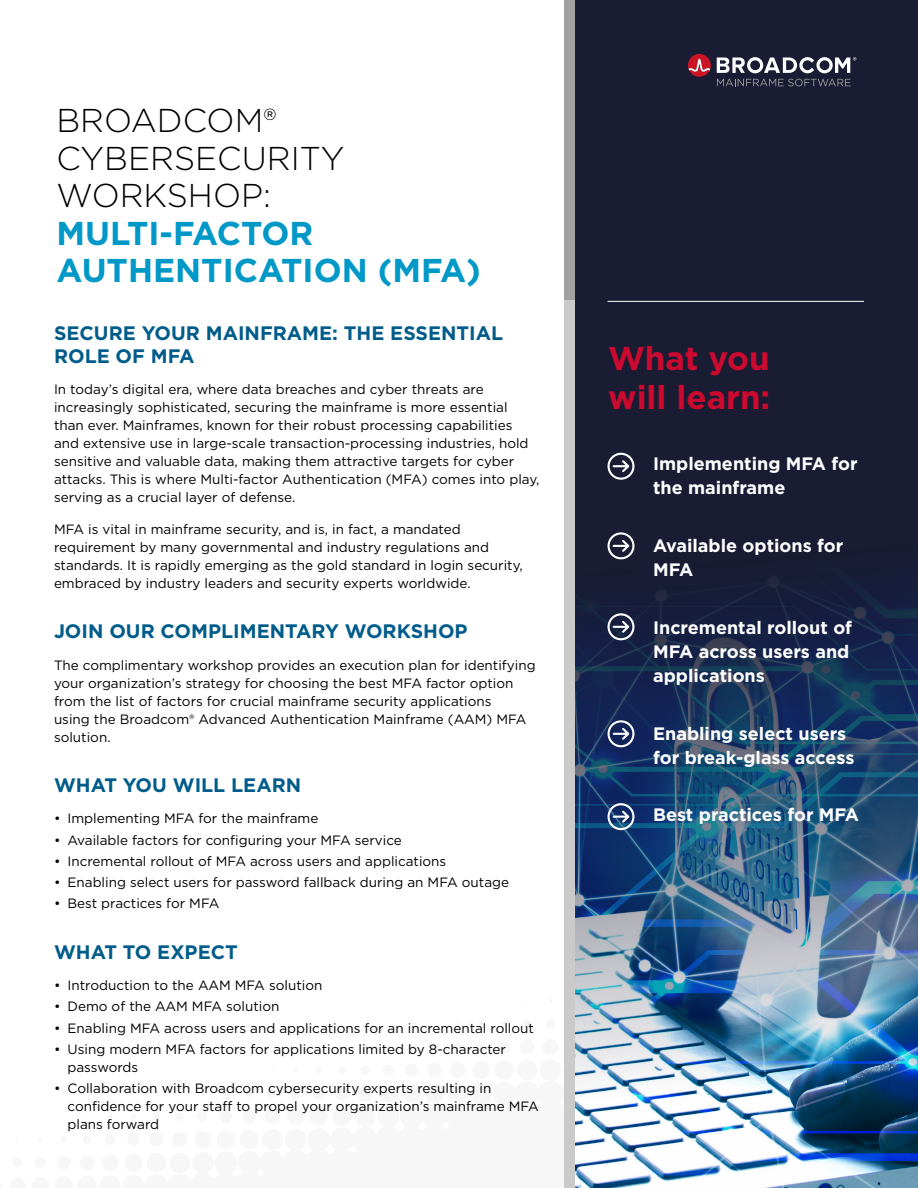
<style>
.page{position:relative;width:918px;height:1188px;background:#fff}
.page>*{position:absolute;margin:0;border:0;box-sizing:border-box;transform-origin:0 0}
.t1{font:300 33px/37.5px "Gotham";color:#000}
.t2{font:700 33px/37.5px "Gotham";color:#0098c7}
.t3{font:700 33px/39.6px "Gotham";color:#cc092f}
.t4{font:700 19.5px/23.4px "Gotham";color:#005c8a}
.t5{font:700 18px/24px "Gotham";color:#fff}
.t6{font:13.5px/18px "Gotham";color:#000}
</style>
<div class="page">
<img style="left:575px;top:0;width:343px;height:1188px">
<div style="left:564px;top:0;width:11px;height:1188px;background:#cacaca"></div>
<div style="left:564px;top:0;width:11px;height:300px;background:#a1a1a1"></div>
<svg style="left:717px;top:79px;width:134px;height:7px"></svg>
<svg style="left:717px;top:57px;width:139px;height:16px"></svg>
<svg style="left:688px;top:54px;width:23px;height:23px"></svg>
<hr style="left:608px;top:301px;width:256px;height:1px;background:#fff">
<svg style="left:607px;top:453px;width:27px;height:27px"></svg>
<svg style="left:607px;top:532px;width:27px;height:27px"></svg>
<svg style="left:607px;top:613px;width:27px;height:27px"></svg>
<svg style="left:607px;top:720px;width:27px;height:27px"></svg>
<svg style="left:607px;top:803px;width:27px;height:27px"></svg>
<p class="t1" style="left:56px;top:101px;width:290px">BROADCOM®<br>CYBERSECURITY<br>WORKSHOP:</p>
<p class="t2" style="left:56px;top:214px;width:426px">MULTI-FACTOR<br>AUTHENTICATION (MFA)</p>
<p class="t4" style="left:54px;top:321px;width:451px">SECURE YOUR MAINFRAME: THE ESSENTIAL<br>ROLE OF MFA</p>
<p class="t6" style="left:54px;top:380px;width:487px">In today’s digital era, where data breaches and cyber threats are increasingly sophisticated, securing the mainframe is more essential than ever. Mainframes, known for their robust processing capabilities and extensive use in large-scale transaction-processing industries, hold sensitive and valuable data, making them attractive targets for cyber attacks. This is where Multi-factor Authentication (MFA) comes into play, serving as a crucial layer of defense.</p>
<p class="t6" style="left:54px;top:520px;width:470px">MFA is vital in mainframe security, and is, in fact, a mandated requirement by many governmental and industry regulations and standards. It is rapidly emerging as the gold standard in login security, embraced by industry leaders and security experts worldwide.</p>
<p class="t4" style="left:54px;top:620px;width:415px">JOIN OUR COMPLIMENTARY WORKSHOP</p>
<p class="t6" style="left:54px;top:656px;width:483px">The complimentary workshop provides an execution plan for identifying your organization’s strategy for choosing the best MFA factor option from the list of factors for crucial mainframe security applications<br>using the Broadcom® Advanced Authentication Mainframe (AAM) MFA solution.</p>
<p class="t4" style="left:54px;top:773px;width:249px">WHAT YOU WILL LEARN</p>
<p class="t6" style="left:54px;top:809px;width:266px">• Implementing MFA for the mainframe</p>
<p class="t6" style="left:54px;top:831px;width:349px">• Available factors for configuring your MFA service</p>
<p class="t6" style="left:54px;top:852px;width:394px">• Incremental rollout of MFA across users and applications</p>
<p class="t6" style="left:54px;top:873px;width:457px">• Enabling select users for password fallback during an MFA outage</p>
<p class="t6" style="left:54px;top:894px;width:167px">• Best practices for MFA</p>
<p class="t4" style="left:54px;top:940px;width:185px">WHAT TO EXPECT</p>
<p class="t6" style="left:54px;top:976px;width:270px">• Introduction to the AAM MFA solution</p>
<p class="t6" style="left:54px;top:997px;width:227px">• Demo of the AAM MFA solution</p>
<p class="t6" style="left:54px;top:1019px;width:482px">• Enabling MFA across users and applications for an incremental rollout</p>
<p class="t6" style="left:68px;top:1040px;width:440px;text-indent:-14px">• Using modern MFA factors for applications limited by 8-character passwords</p>
<p class="t6" style="left:68px;top:1079px;width:473px;text-indent:-14px">• Collaboration with Broadcom cybersecurity experts resulting in confidence for your staff to propel your organization’s mainframe MFA plans forward</p>
<p class="t3" style="left:608px;top:338px;width:164px">What you will learn:</p>
<p class="t5" style="left:653px;top:452px;width:206px">Implementing MFA for the mainframe</p>
<p class="t5" style="left:653px;top:534px;width:192px">Available options for<br>MFA</p>
<p class="t5" style="left:653px;top:615px;width:201px">Incremental rollout of<br>MFA across users and applications</p>
<p class="t5" style="left:653px;top:721px;width:203px">Enabling select users for break-glass access</p>
<p class="t5" style="left:653px;top:803px;width:208px">Best practices for MFA</p>
</div>
